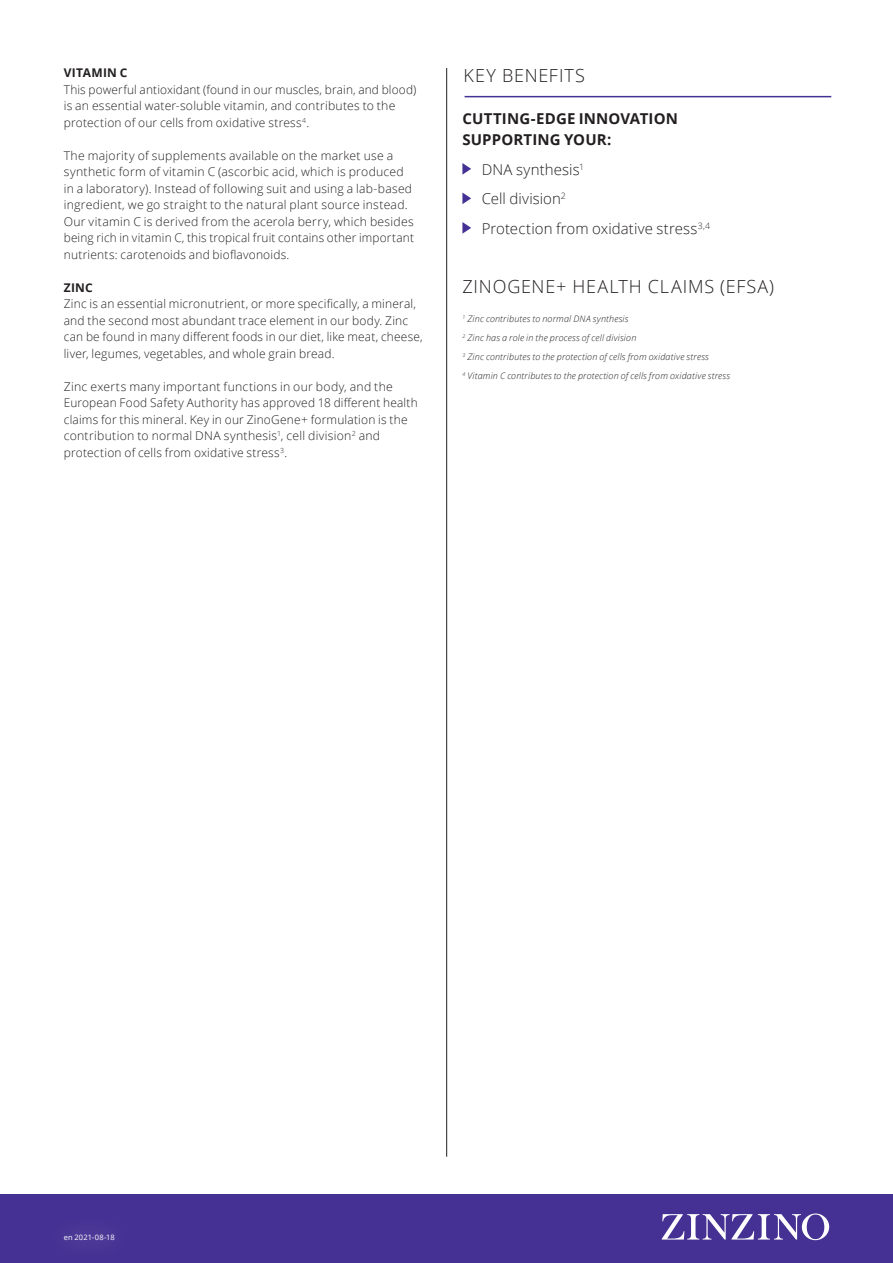
<style>
.page{position:relative;width:893px;height:1263px;background:#fff}
.page>*{position:absolute;margin:0;border:0;box-sizing:border-box;transform-origin:0 0}
.Sub-heading_12_14{font:300 18px "Open Sans";letter-spacing:.045em;color:#231f20}
.Bullet_points_10_14{font:300 15px "Open Sans";letter-spacing:.005em;color:#231f20}
.Preamble_10_14{font:700 15px/21px "Open Sans";letter-spacing:.01em;color:#231f20}
.Body_8_11{font:300 12px/16.5px "Open Sans";letter-spacing:.015em;color:#231f20}
.Body_8_11-2{font:700 12px "Open Sans";color:#231f20}
.EFSA_6_7{font:italic 300 9px "Open Sans";letter-spacing:.02em;color:#231f20}
.t1{font:7.5px "Open Sans";letter-spacing:.02em;color:#fff}
.s1{font-weight:700}
</style>
<div class="page">
<div style="left:0;top:1194px;width:893px;height:69px;background:#443193"></div>
<svg style="left:662px;top:1213px;width:167px;height:27px"></svg>
<hr style="left:446px;top:68px;width:1px;height:1089px;background:#231f20">
<hr style="left:465px;top:96px;width:366px;height:1px;background:#443193">
<svg style="left:462px;top:163px;width:9px;height:12px"></svg>
<svg style="left:462px;top:193px;width:9px;height:11px"></svg>
<svg style="left:462px;top:222px;width:9px;height:12px"></svg>
<p class="Body_8_11" style="left:64px;top:64px;width:354px"><span class="s1">VITAMIN C<br></span>This powerful antioxidant (found in our muscles, brain, and blood) is an essential water-soluble vitamin, and contributes to the protection of our cells from oxidative stress<sup>4</sup>.</p>
<p class="Body_8_11" style="left:64px;top:147px;width:352px">The majority of supplements available on the market use a synthetic form of vitamin C (ascorbic acid, which is produced in a laboratory). Instead of following suit and using a lab-based ingredient, we go straight to the natural plant source instead.<br>Our vitamin C is derived from the acerola berry, which besides being rich in vitamin C, this tropical fruit contains other important nutrients: carotenoids and bioflavonoids.</p>
<p class="Body_8_11-2" style="left:64px;top:279px;width:31px">ZINC</p>
<p class="Body_8_11" style="left:64px;top:295px;width:360px">Zinc is an essential micronutrient, or more specifically, a mineral, and the second most abundant trace element in our body. Zinc can be found in many different foods in our diet, like meat, cheese, liver, legumes, vegetables, and whole grain bread.</p>
<p class="Body_8_11" style="left:64px;top:378px;width:355px">Zinc exerts many important functions in our body, and the European Food Safety Authority has approved 18 different health claims for this mineral. Key in our ZinoGene+ formulation is the contribution to normal DNA synthesis<sup>1</sup>, cell division<sup>2</sup> and protection of cells from oxidative stress<sup>3</sup>.</p>
<p class="Sub-heading_12_14" style="left:463px;top:63px;width:123px">KEY BENEFITS</p>
<p class="Preamble_10_14" style="left:462px;top:108px;width:217px">CUTTING-EDGE INNOVATION<br>SUPPORTING YOUR:</p>
<p class="Bullet_points_10_14" style="left:482px;top:159px;width:104px">DNA synthesis<sup>1</sup></p>
<p class="Bullet_points_10_14" style="left:482px;top:188px;width:86px">Cell division<sup>2</sup></p>
<p class="Bullet_points_10_14" style="left:482px;top:218px;width:230px">Protection from oxidative stress<sup>3,4</sup></p>
<p class="Sub-heading_12_14" style="left:462px;top:274px;width:313px">ZINOGENE+ HEALTH CLAIMS (EFSA)</p>
<p class="EFSA_6_7" style="left:462px;top:313px;width:167px"><sup>1</sup> Zinc contributes to normal DNA synthesis</p>
<p class="EFSA_6_7" style="left:462px;top:332px;width:175px"><sup>2</sup> Zinc has a role in the process of cell division</p>
<p class="EFSA_6_7" style="left:462px;top:351px;width:248px"><sup>3</sup> Zinc contributes to the protection of cells from oxidative stress</p>
<p class="EFSA_6_7" style="left:462px;top:370px;width:269px"><sup>4</sup> Vitamin C contributes to the protection of cells from oxidative stress</p>
<p class="t1" style="left:64px;top:1232px;width:52px">en 2021-08-18</p>
</div>
